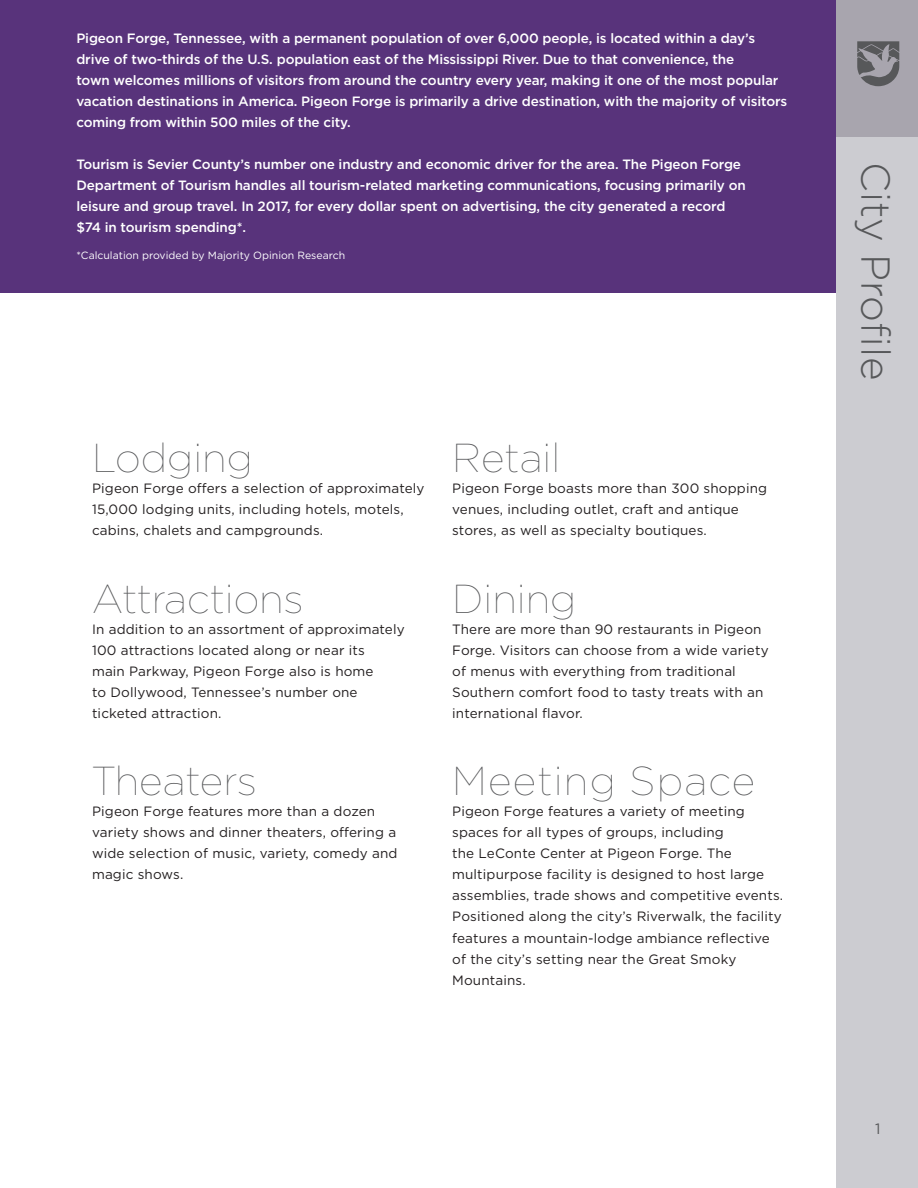
<style>
.page{position:relative;width:918px;height:1188px;background:#fff}
.page>*{position:absolute;margin:0;border:0;box-sizing:border-box;transform-origin:0 0}
.t1{font:100 40.35px "Gotham";color:#57585a}
.t2{font:100 40.35px "Gotham";letter-spacing:.03em;color:#57585a}
.t3{font:300 40.35px "Gotham";color:#57585a}
.t4{font:15px "Gotham";color:#57585a}
.t5{font:13.5px/21px "Gotham";letter-spacing:.01em;color:#231f20}
.t6{font:500 13.5px/21px "Gotham";letter-spacing:-.01em;color:#fff}
.t7{font:10.5px "Gotham";color:#fff}
</style>
<div class="page">
<div style="left:0;top:0;width:836px;height:292px;background:#58337b"></div>
<div style="left:836px;top:0;width:82px;height:1188px;background:#ccccd1"></div>
<div style="left:836px;top:0;width:82px;height:136px;background:#a8a5ae"></div>
<svg style="left:857px;top:41px;width:42px;height:45px"></svg>
<p class="t6" style="left:76px;top:29px;width:712px">Pigeon Forge, Tennessee, with a permanent population of over 6,000 people, is located within a day’s drive of two-thirds of the U.S. population east of the Mississippi River. Due to that convenience, the<br>town welcomes millions of visitors from around the country every year, making it one of the most popular vacation destinations in America. Pigeon Forge is primarily a drive destination, with the majority of visitors coming from within 500 miles of the city.</p>
<p class="t6" style="left:76px;top:155px;width:671px">Tourism is Sevier County’s number one industry and economic driver for the area. The Pigeon Forge Department of Tourism handles all tourism-related marketing communications, focusing primarily on leisure and group travel. In 2017, for every dollar spent on advertising, the city generated a record $74 in tourism spending*.</p>
<p class="t7" style="left:76px;top:251px;width:270px">*Calculation provided by Majority Opinion Research</p>
<h1 class="t1" style="left:92px;top:440px;width:162px">Lodging</h1>
<p class="t5" style="left:92px;top:479px;width:334px">Pigeon Forge offers a selection of approximately<br>15,000 lodging units, including hotels, motels, cabins, chalets and campgrounds.</p>
<h1 class="t1" style="left:92px;top:581px;width:213px">Attractions</h1>
<p class="t5" style="left:92px;top:619px;width:314px">In addition to an assortment of approximately 100 attractions located along or near its<br>main Parkway, Pigeon Forge also is home<br>to Dollywood, Tennessee’s number one ticketed attraction.</p>
<h1 class="t1" style="left:92px;top:763px;width:166px">Theaters</h1>
<p class="t5" style="left:92px;top:802px;width:307px">Pigeon Forge features more than a dozen variety shows and dinner theaters, offering a wide selection of music, variety, comedy and magic shows.</p>
<h1 class="t1" style="left:452px;top:440px;width:109px">Retail</h1>
<p class="t5" style="left:452px;top:479px;width:316px">Pigeon Forge boasts more than 300 shopping venues, including outlet, craft and antique stores, as well as specialty boutiques.</p>
<h1 class="t1" style="left:452px;top:581px;width:126px">Dining</h1>
<p class="t5" style="left:452px;top:619px;width:318px">There are more than 90 restaurants in Pigeon Forge. Visitors can choose from a wide variety of menus with everything from traditional Southern comfort food to tasty treats with an international flavor.</p>
<h1 class="t2" style="left:452px;top:763px;width:304px">Meeting Space</h1>
<p class="t5" style="left:452px;top:802px;width:332px">Pigeon Forge features a variety of meeting spaces for all types of groups, including<br>the LeConte Center at Pigeon Forge. The multipurpose facility is designed to host large assemblies, trade shows and competitive events.<br>Positioned along the city’s Riverwalk, the facility features a mountain-lodge ambiance reflective of the city’s setting near the Great Smoky Mountains.</p>
<h1 class="t3" style="left:894px;top:162px;width:220px;rotate:90deg">City Profile</h1>
<p class="t4" style="left:875px;top:1122px;width:7px">1</p>
</div>
